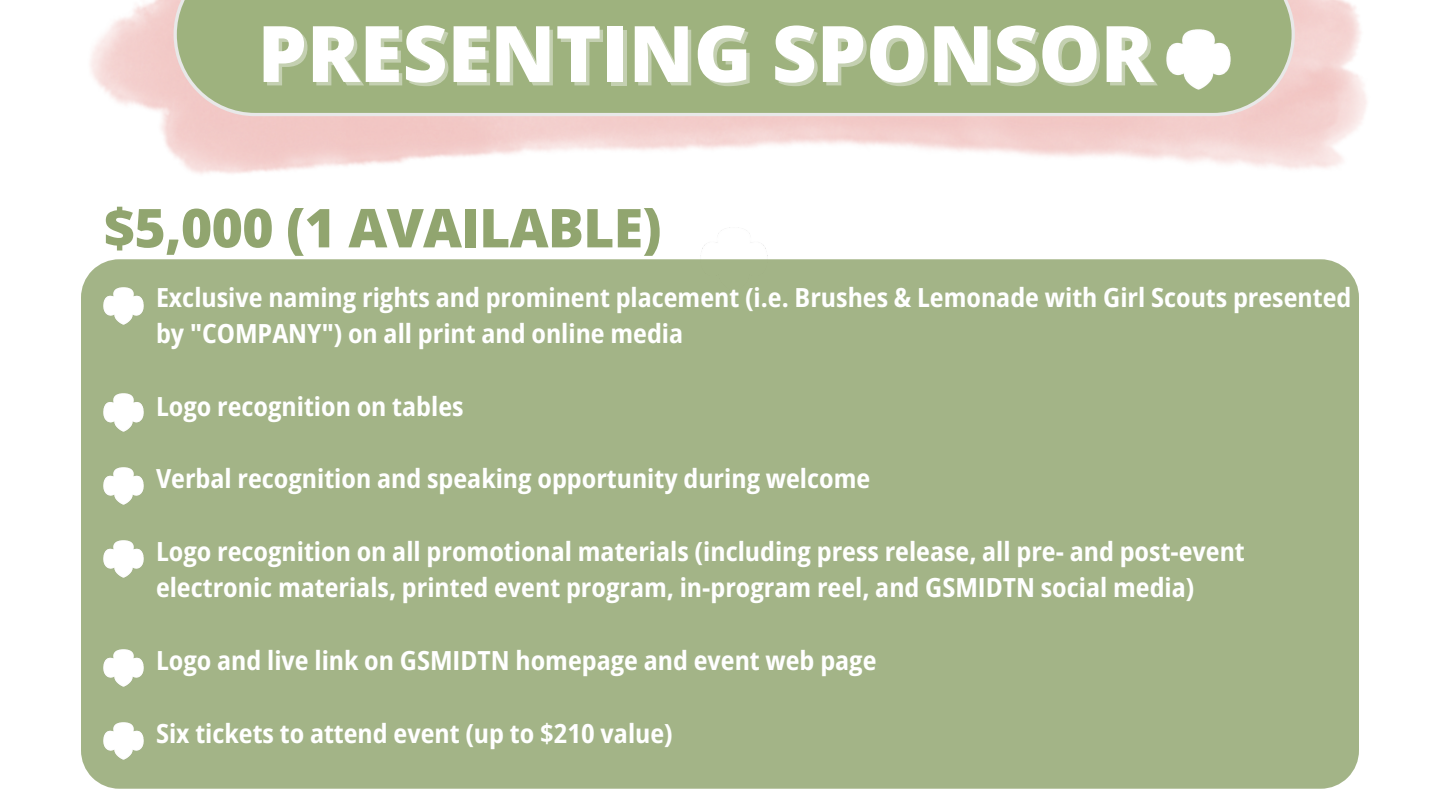
<style>
.page{position:relative;width:1440px;height:810px;background:#fff}
.page>*{position:absolute;margin:0;border:0;box-sizing:border-box;transform-origin:0 0}
.t1{font:800 78px "Open Sans";color:#fff}
.t2{font:800 53.6px "Open Sans";letter-spacing:-.015em;color:#91a56f}
.t3{font:700 semi-condensed 26.3px/36.4px "Open Sans";color:#fff}
</style>
<div class="page">
<div style="left:174px;top:0;width:1121px;height:116px;background:#9eb27e"></div>
<img style="left:1166px;top:29px;width:64px;height:60px">
<div style="left:81px;top:259px;width:1278px;height:530px;background:#a3b487"></div>
<img style="left:104px;top:287px;width:39px;height:38px">
<img style="left:104px;top:394px;width:39px;height:37px">
<img style="left:104px;top:467px;width:39px;height:38px">
<img style="left:104px;top:540px;width:39px;height:38px">
<img style="left:104px;top:649px;width:39px;height:38px">
<img style="left:104px;top:722px;width:39px;height:38px">
<h1 class="t1" style="left:258px;top:-1px;width:897px">PRESENTING SPONSOR</h1>
<p class="t2" style="left:104px;top:190px;width:559px">$5,000 (1 AVAILABLE)</p>
<p class="t3" style="left:156px;top:278px;width:1197px">Exclusive naming rights and prominent placement (i.e. Brushes &amp; Lemonade with Girl Scouts presented by "COMPANY") on all print and online media</p>
<p class="t3" style="left:156px;top:387px;width:309px">Logo recognition on tables</p>
<p class="t3" style="left:156px;top:460px;width:716px">Verbal recognition and speaking opportunity during welcome</p>
<p class="t3" style="left:156px;top:533px;width:1090px">Logo recognition on all promotional materials (including press release, all pre- and post-event electronic materials, printed event program, in-program reel, and GSMIDTN social media)</p>
<p class="t3" style="left:156px;top:642px;width:722px">Logo and live link on GSMIDTN homepage and event web page</p>
<p class="t3" style="left:156px;top:715px;width:518px">Six tickets to attend event (up to $210 value)</p>
</div>
